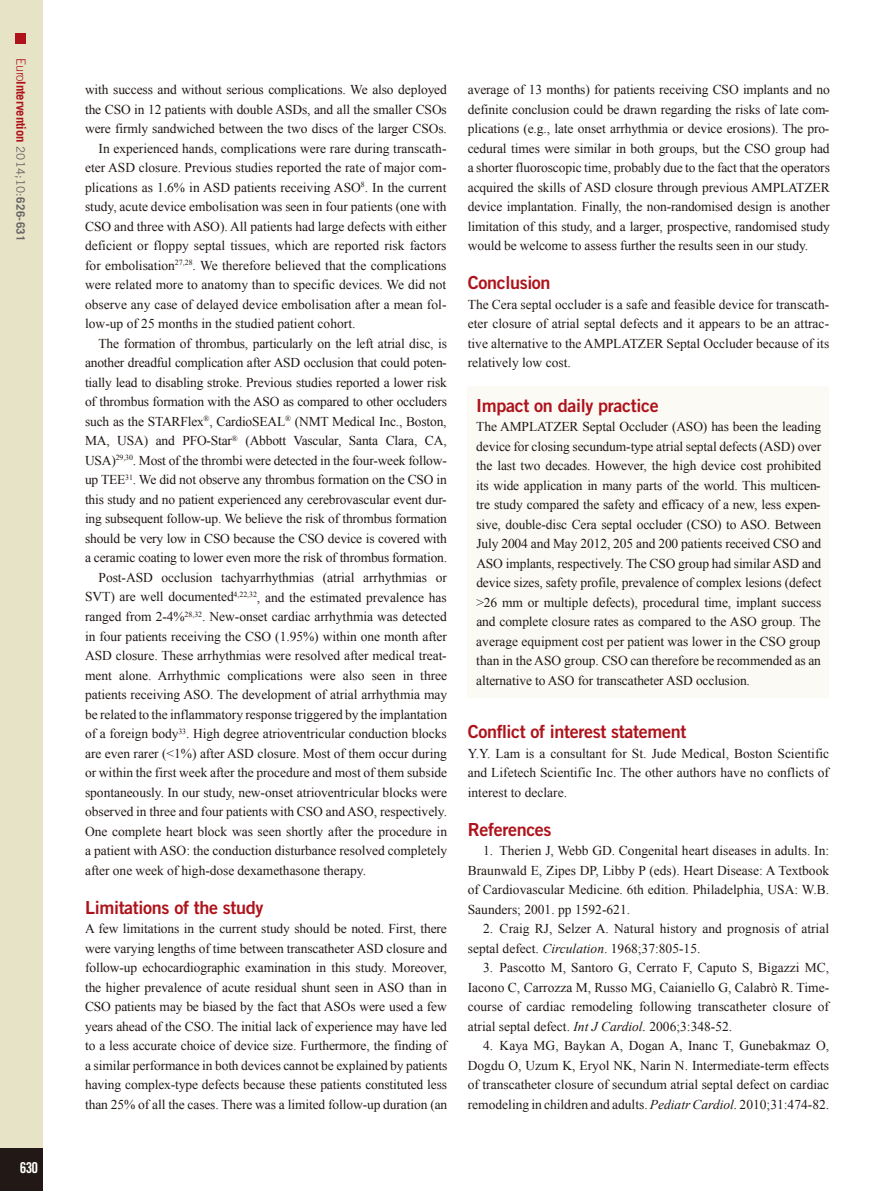
<style>
.page{position:relative;width:893px;height:1191px;background:#fff}
.page>*{position:absolute;margin:0;border:0;box-sizing:border-box;transform-origin:0 0}
.t1{font:18px "Trade Gothic LT Std Bd 2";letter-spacing:-.02em;color:#ae131b}
.t2{font:15px "Trade Gothic LT Std Bd Cn 20";color:#fff}
.t3{font:13.5px/19.5px "Times New Roman";letter-spacing:-.005em;color:#221815;text-align:justify}
.t4{font:700 12.75px "Trade Gothic LT Std";letter-spacing:-.01em;color:#ae131b}
.s1{font-weight:300}
.s2{font-weight:400;font-size:11.7px;color:#666464}
.s3{font-size:11.7px;color:#666464}
.s4{font-style:italic}
</style>
<div class="page">
<div style="left:0;top:0;width:43px;height:1191px;background:#e7e3c6"></div>
<div style="left:0;top:1148px;width:43px;height:43px;background:#221815"></div>
<div style="left:16px;top:34px;width:10px;height:10px;background:#ae131b"></div>
<div style="left:468px;top:386px;width:361px;height:312px;background:#fbfaf5"></div>
<p class="t4" style="left:29px;top:58px;width:185px;rotate:90deg"><span class="s1">Euro</span>Intervention <span class="s2">2014;10:</span><span class="s3">626-631</span></p>
<p class="t2" style="left:20px;top:1158px;width:20px">630</p>
<p class="t3" style="left:85px;top:80px;width:363px">with success and without serious complications. We also deployed</p>
<p class="t3" style="left:85px;top:99px;width:363px">the CSO in 12 patients with double ASDs, and all the smaller CSOs</p>
<p class="t3" style="left:85px;top:119px;width:363px">were firmly sandwiched between the two discs of the larger CSOs.</p>
<p class="t3" style="left:99px;top:138px;width:349px">In experienced hands, complications were rare during transcath-</p>
<p class="t3" style="left:85px;top:158px;width:363px">eter ASD closure. Previous studies reported the rate of major com-</p>
<p class="t3" style="left:85px;top:177px;width:363px">plications as 1.6% in ASD patients receiving ASO<sup>8</sup>. In the current</p>
<p class="t3" style="left:85px;top:197px;width:363px">study, acute device embolisation was seen in four patients (one with</p>
<p class="t3" style="left:85px;top:216px;width:363px">CSO and three with ASO). All patients had large defects with either</p>
<p class="t3" style="left:85px;top:236px;width:363px">deficient or floppy septal tissues, which are reported risk factors</p>
<p class="t3" style="left:85px;top:255px;width:363px">for embolisation<sup>27,28</sup>. We therefore believed that the complications</p>
<p class="t3" style="left:85px;top:275px;width:363px">were related more to anatomy than to specific devices. We did not</p>
<p class="t3" style="left:85px;top:294px;width:363px">observe any case of delayed device embolisation after a mean fol-</p>
<p class="t3" style="left:85px;top:314px;width:272px">low-up of 25 months in the studied patient cohort.</p>
<p class="t3" style="left:99px;top:333px;width:350px">The formation of thrombus, particularly on the left atrial disc, is</p>
<p class="t3" style="left:85px;top:353px;width:363px">another dreadful complication after ASD occlusion that could poten-</p>
<p class="t3" style="left:85px;top:372px;width:363px">tially lead to disabling stroke. Previous studies reported a lower risk</p>
<p class="t3" style="left:85px;top:392px;width:363px">of thrombus formation with the ASO as compared to other occluders</p>
<p class="t3" style="left:85px;top:411px;width:363px">such as the STARFlex<sup>®</sup>, CardioSEAL<sup>®</sup> (NMT Medical Inc., Boston,</p>
<p class="t3" style="left:85px;top:431px;width:363px">MA, USA) and PFO-Star<sup>®</sup> (Abbott Vascular, Santa Clara, CA,</p>
<p class="t3" style="left:85px;top:450px;width:363px">USA)<sup>29,30</sup>. Most of the thrombi were detected in the four-week follow-</p>
<p class="t3" style="left:85px;top:470px;width:363px">up TEE<sup>31</sup>. We did not observe any thrombus formation on the CSO in</p>
<p class="t3" style="left:85px;top:489px;width:363px">this study and no patient experienced any cerebrovascular event dur-</p>
<p class="t3" style="left:85px;top:509px;width:363px">ing subsequent follow-up. We believe the risk of thrombus formation</p>
<p class="t3" style="left:85px;top:528px;width:363px">should be very low in CSO because the CSO device is covered with</p>
<p class="t3" style="left:85px;top:548px;width:364px">a ceramic coating to lower even more the risk of thrombus formation.</p>
<p class="t3" style="left:99px;top:567px;width:350px">Post-ASD occlusion tachyarrhythmias (atrial arrhythmias or</p>
<p class="t3" style="left:85px;top:587px;width:363px">SVT) are well documented<sup>4,22,32</sup>, and the estimated prevalence has</p>
<p class="t3" style="left:85px;top:606px;width:363px">ranged from 2-4%<sup>28,32</sup>. New-onset cardiac arrhythmia was detected</p>
<p class="t3" style="left:85px;top:626px;width:363px">in four patients receiving the CSO (1.95%) within one month after</p>
<p class="t3" style="left:85px;top:645px;width:363px">ASD closure. These arrhythmias were resolved after medical treat-</p>
<p class="t3" style="left:85px;top:665px;width:363px">ment alone. Arrhythmic complications were also seen in three</p>
<p class="t3" style="left:85px;top:684px;width:364px">patients receiving ASO. The development of atrial arrhythmia may</p>
<p class="t3" style="left:85px;top:704px;width:364px">be related to the inflammatory response triggered by the implantation</p>
<p class="t3" style="left:85px;top:723px;width:363px">of a foreign body<sup>33</sup>. High degree atrioventricular conduction blocks</p>
<p class="t3" style="left:85px;top:743px;width:363px">are even rarer (&lt;1%) after ASD closure. Most of them occur during</p>
<p class="t3" style="left:85px;top:762px;width:364px">or within the first week after the procedure and most of them subside</p>
<p class="t3" style="left:85px;top:782px;width:363px">spontaneously. In our study, new-onset atrioventricular blocks were</p>
<p class="t3" style="left:85px;top:801px;width:363px">observed in three and four patients with CSO and ASO, respectively.</p>
<p class="t3" style="left:85px;top:821px;width:363px">One complete heart block was seen shortly after the procedure in</p>
<p class="t3" style="left:85px;top:840px;width:364px">a patient with ASO: the conduction disturbance resolved completely</p>
<p class="t3" style="left:85px;top:860px;width:282px">after one week of high-dose dexamethasone therapy.</p>
<h1 class="t1" style="left:85px;top:896px;width:180px">Limitations of the study</h1>
<p class="t3" style="left:85px;top:918px;width:364px">A few limitations in the current study should be noted. First, there were varying lengths of time between transcatheter ASD closure and follow-up echocardiographic examination in this study. Moreover, the higher prevalence of acute residual shunt seen in ASO than in CSO patients may be biased by the fact that ASOs were used a few years ahead of the CSO. The initial lack of experience may have led to a less accurate choice of device size. Furthermore, the finding of a similar performance in both devices cannot be explained by patients having complex-type defects because these patients constituted less than 25% of all the cases. There was a limited follow-up duration (an</p>
<p class="t3" style="left:468px;top:80px;width:364px">average of 13 months) for patients receiving CSO implants and no definite conclusion could be drawn regarding the risks of late com&shy;plications (e.g., late onset arrhythmia or device erosions). The pro&shy;cedural times were similar in both groups, but the CSO group had a shorter fluoroscopic time, probably due to the fact that the operators acquired the skills of ASD closure through previous AMPLATZER device implantation. Finally, the non-randomised design is another limitation of this study, and a larger, prospective, randomised study would be welcome to assess further the results seen in our study.</p>
<h1 class="t1" style="left:468px;top:272px;width:84px">Conclusion</h1>
<p class="t3" style="left:468px;top:294px;width:363px">The Cera septal occluder is a safe and feasible device for transcath&shy;eter closure of atrial septal defects and it appears to be an attrac&shy;tive alternative to the AMPLATZER Septal Occluder because of its relatively low cost.</p>
<h1 class="t1" style="left:476px;top:394px;width:184px">Impact on daily practice</h1>
<p class="t3" style="left:476px;top:417px;width:347px">The AMPLATZER Septal Occluder (ASO) has been the leading device for closing secundum-type atrial septal defects (ASD) over the last two decades. However, the high device cost prohibited its wide application in many parts of the world. This multicen&shy;tre study compared the safety and efficacy of a new, less expen&shy;sive, double-disc Cera septal occluder (CSO) to ASO. Between July 2004 and May 2012, 205 and 200 patients received CSO and ASO implants, respectively. The CSO group had similarASD and device sizes, safety profile, prevalence of complex lesions (defect &gt;26 mm or multiple defects), procedural time, implant success and complete closure rates as compared to the ASO group. The average equipment cost per patient was lower in the CSO group than in the ASO group. CSO can therefore be recommended as an alternative to ASO for transcatheter ASD occlusion.</p>
<h1 class="t1" style="left:468px;top:720px;width:220px">Conflict of interest statement</h1>
<p class="t3" style="left:468px;top:743px;width:363px">Y.Y. Lam is a consultant for St. Jude Medical, Boston Scientific and Lifetech Scientific Inc. The other authors have no conflicts of interest to declare.</p>
<h1 class="t1" style="left:468px;top:818px;width:85px">References</h1>
<p class="t3" style="left:468px;top:840px;width:363px;text-indent:15px">1. Therien J, Webb GD. Congenital heart diseases in adults. In:<br>Braunwald E, Zipes DP, Libby P (eds). Heart Disease: A Textbook of Cardiovascular Medicine. 6th edition. Philadelphia, USA: W.B.<br>Saunders; 2001. pp 1592-621.</p>
<p class="t3" style="left:468px;top:918px;width:363px;text-indent:15px">2. Craig RJ, Selzer A. Natural history and prognosis of atrial septal defect. <span class="s4">Circulation</span>. 1968;37:805-15.</p>
<p class="t3" style="left:468px;top:957px;width:363px;text-indent:15px">3. Pascotto M, Santoro G, Cerrato F, Caputo S, Bigazzi MC, Iacono C, Carrozza M, Russo MG, Caianiello G, Calabrò R. Time&shy;course of cardiac remodeling following transcatheter closure of atrial septal defect. <span class="s4">Int J Cardiol.</span> 2006;3:348-52.</p>
<p class="t3" style="left:468px;top:1035px;width:363px;text-indent:15px">4. Kaya MG, Baykan A, Dogan A, Inanc T, Gunebakmaz O, Dogdu O, Uzum K, Eryol NK, Narin N. Intermediate-term effects of transcatheter closure of secundum atrial septal defect on cardiac remodeling in children and adults. <span class="s4">Pediatr Cardiol.</span> 2010;31:474-82.</p>
</div>
